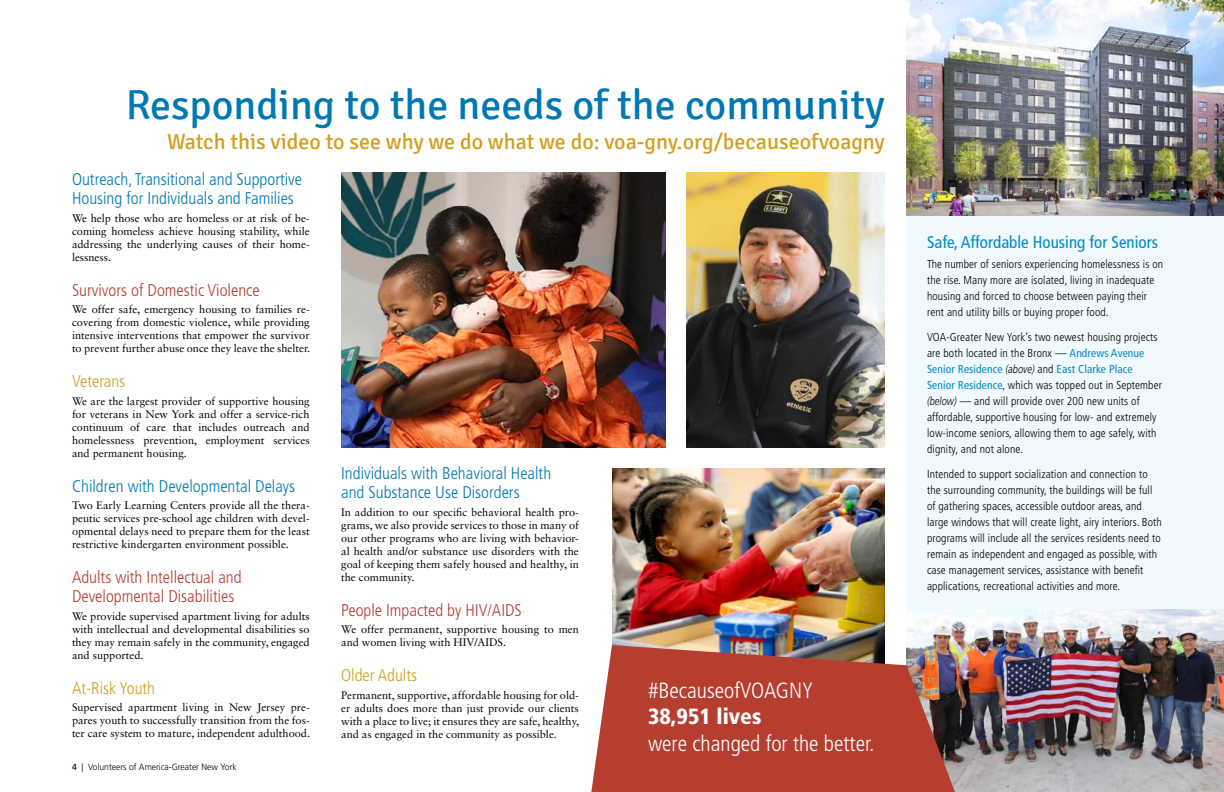
<style>
.page{position:relative;width:1224px;height:792px;background:#fff}
.page>*{position:absolute;margin:0;border:0;box-sizing:border-box;transform-origin:0 0}
.t1{font:42px "Signika";color:#0078b3}
.t2{font:22px "Signika";color:#d29e1d}
.t3{font:300 condensed 22px "Frutiger LT Std";color:#fff}
.t4{font:900 condensed 22px "Frutiger LT Std";color:#fff}
.t5{font:300 condensed 17px/19px "Frutiger LT Std";color:#0078b3}
.t6{font:300 condensed 17px/19px "Frutiger LT Std";color:#b53e30}
.t7{font:condensed 17px "Frutiger LT Std";color:#0089c6}
.t8{font:300 condensed 17px "Frutiger LT Std";color:#d29e1d}
.t9{font:300 condensed 11.5px/16px "Frutiger LT Std";letter-spacing:.01em;color:#000}
.t10{font:11px/13px "Sabon LT Std";color:#000;text-align:justify}
.t11{font:300 9px "Frutiger LT Std";color:#000;scale:.95 1}
.s1{font-weight:400}
.s2{font-weight:400;color:#0089c6}
.s3{font-style:italic;font-stretch:normal}
</style>
<div class="page">
<img style="left:612px;top:469px;width:273px;height:176px">
<div style="left:906px;top:0;width:318px;height:792px;background:#f1fafe"></div>
<img style="left:341px;top:173px;width:325px;height:274px">
<img style="left:686px;top:173px;width:199px;height:274px">
<div style="left:93px;top:52px;width:828px;height:111px;background:#fff"></div>
<img style="left:907px;top:0;width:317px;height:216px">
<img style="left:906px;top:609px;width:318px;height:183px">
<svg style="left:591px;top:645px;width:364px;height:147px;background:#b34d41"></svg>
<h1 class="t1" style="left:126px;top:81px;width:761px">Responding to the needs of the community</h1>
<h2 class="t2" style="left:167px;top:129px;width:719px">Watch this video to see why we do what we do: voa-gny.org/becauseofvoagny</h2>
<h3 class="t5" style="left:72px;top:170px;width:232px">Outreach, Transitional and Supportive<br>Housing for Individuals and Families</h3>
<p class="t10" style="left:72px;top:211px;width:239px">We help those who are homeless or at risk of be&shy;coming homeless achieve housing stability, while addressing the underlying causes of their home&shy;lessness.</p>
<h3 class="t6" style="left:72px;top:281px;width:189px">Survivors of Domestic Violence</h3>
<p class="t10" style="left:72px;top:303px;width:240px">We offer safe, emergency housing to families re&shy;covering from domestic violence, while providing intensive interventions that empower the survivor to prevent further abuse once they leave the shelter.</p>
<h3 class="t8" style="left:72px;top:372px;width:55px">Veterans</h3>
<p class="t10" style="left:72px;top:394px;width:239px">We are the largest provider of supportive housing for veterans in New York and offer a service-rich continuum of care that includes outreach and homelessness prevention, employment services and permanent housing.</p>
<h3 class="t5" style="left:72px;top:477px;width:225px">Children with Developmental Delays</h3>
<p class="t10" style="left:72px;top:499px;width:239px">Two Early Learning Centers provide all the thera&shy;peutic services pre-school age children with devel&shy;opmental delays need to prepare them for the least restrictive kindergarten environment possible.</p>
<h3 class="t6" style="left:72px;top:568px;width:171px">Adults with Intellectual and<br>Developmental Disabilities</h3>
<p class="t10" style="left:72px;top:609px;width:239px">We provide supervised apartment living for adults with intellectual and developmental disabilities so they may remain safely in the community, engaged and supported.</p>
<h3 class="t8" style="left:72px;top:678px;width:85px">At-Risk Youth</h3>
<p class="t10" style="left:72px;top:701px;width:240px">Supervised apartment living in New Jersey pre&shy;pares youth to successfully transition from the fos&shy;ter care system to mature, independent adulthood.</p>
<p class="t11" style="left:72px;top:761px;width:175px"><span class="s1">4</span> | Volunteers of America-Greater New York</p>
<h3 class="t5" style="left:341px;top:464px;width:212px">Individuals with Behavioral Health and Substance Use Disorders</h3>
<p class="t10" style="left:341px;top:505px;width:239px">In addition to our specific behavioral health pro&shy;grams, we also provide services to those in many of our other programs who are living with behavior&shy;al health and/or substance use disorders with the goal of keeping them safely housed and healthy, in the community.</p>
<h3 class="t6" style="left:341px;top:601px;width:182px">People Impacted by HIV/AIDS</h3>
<p class="t10" style="left:341px;top:623px;width:239px">We offer permanent, supportive housing to men and women living with HIV/AIDS.</p>
<h3 class="t8" style="left:341px;top:666px;width:77px">Older Adults</h3>
<p class="t10" style="left:341px;top:688px;width:240px">Permanent, supportive, affordable housing for old&shy;er adults does more than just provide our clients with a place to live; it ensures they are safe, healthy, and as engaged in the community as possible.</p>
<h2 class="t3" style="left:648px;top:678px;width:167px">#BecauseofVOAGNY</h2>
<h2 class="t4" style="left:648px;top:703px;width:115px">38,951 lives</h2>
<h2 class="t3" style="left:648px;top:731px;width:228px">were changed for the better.</h2>
<h3 class="t7" style="left:927px;top:232px;width:232px">Safe, Affordable Housing for Seniors</h3>
<p class="t9" style="left:927px;top:256px;width:238px">The number of seniors experiencing homelessness is on the rise. Many more are isolated, living in inadequate housing and forced to choose between paying their rent and utility bills or buying proper food.</p>
<p class="t9" style="left:927px;top:329px;width:236px">VOA-Greater New York’s two newest housing projects are both located in the Bronx — <span class="s2">Andrews Avenue Senior Residence</span> <span class="s3">(above)</span> and <span class="s2">East Clarke Place Senior Residence</span>, which was topped out in September <span class="s3">(below)</span> — and will provide over 200 new units of affordable, supportive housing for low- and extremely low-income seniors, allowing them to age safely, with dignity, and not alone.</p>
<p class="t9" style="left:927px;top:466px;width:236px">Intended to support socialization and connection to the surrounding community, the buildings will be full of gathering spaces, accessible outdoor areas, and large windows that will create light, airy interiors. Both programs will include all the services residents need to remain as independent and engaged as possible, with case management services, assistance with benefit applications, recreational activities and more.</p>
</div>
